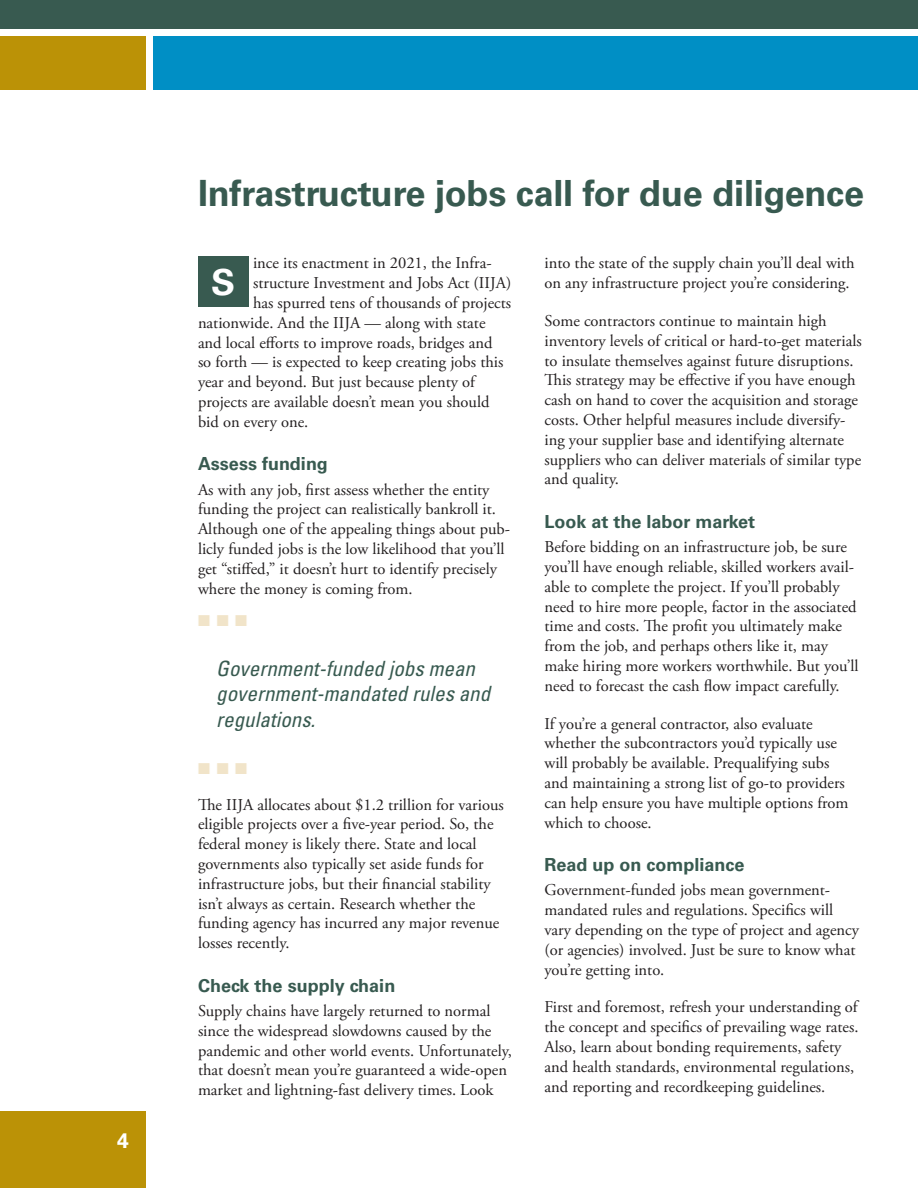
<style>
.page{position:relative;width:918px;height:1188px;background:#fff}
.page>*{position:absolute;margin:0;border:0;box-sizing:border-box;transform-origin:0 0}
.t1{font:700 36px "Univers LT Std";letter-spacing:-.005em;color:#385a50}
.t2{font:700 36px "Univers LT Std";color:#fff}
.t3{font:italic condensed 21px/25.2px "Univers LT Std";color:#385a50}
.t4{font:700 21px "Univers LT Std";color:#fff}
.t5{font:700 18px "Univers LT Std";color:#385a50}
.t6{font:16.5px/19.8px "Adobe Garamond Pro";color:#231f20}
.t7{font:15.75px "Zapf Dingbats ITC";color:#f1e4c9}
</style>
<div class="page">
<div style="left:0;top:1112px;width:146px;height:76px;background:#bb9206"></div>
<div style="left:153px;top:36px;width:765px;height:54px;background:#008fc5"></div>
<div style="left:0;top:36px;width:146px;height:54px;background:#bb9206"></div>
<div style="left:0;top:0;width:918px;height:28px;background:#385a50"></div>
<div style="left:198px;top:256px;width:51px;height:51px;background:#385a50"></div>
<p class="t4" style="left:117px;top:1128px;width:13px">4</p>
<h1 class="t1" style="left:198px;top:172px;width:668px">Infrastructure jobs call for due diligence</h1>
<p class="t6" style="left:253px;top:254px;width:240px">ince its enactment in 2021, the Infra-</p>
<p class="t6" style="left:253px;top:274px;width:260px">structure Investment and Jobs Act (IIJA)</p>
<p class="t6" style="left:253px;top:294px;width:260px">has spurred tens of thousands of projects</p>
<p class="t6" style="left:198px;top:313px;width:289px">nationwide. And the IIJA — along with state</p>
<p class="t6" style="left:198px;top:333px;width:296px">and local efforts to improve roads, bridges and</p>
<p class="t6" style="left:198px;top:353px;width:307px">so forth — is expected to keep creating jobs this</p>
<p class="t6" style="left:198px;top:373px;width:278px">year and beyond. But just because plenty of</p>
<p class="t6" style="left:198px;top:393px;width:293px">projects are available doesn’t mean you should</p>
<p class="t6" style="left:198px;top:412px;width:112px">bid on every one.</p>
<p class="t5" style="left:198px;top:453px;width:131px">Assess funding</p>
<p class="t6" style="left:198px;top:480px;width:314px">As with any job, first assess whether the entity funding the project can realistically bankroll it.<br>Although one of the appealing things about pub&shy;licly funded jobs is the low likelihood that you’ll get “stiffed,” it doesn’t hurt to identify precisely where the money is coming from.</p>
<h1 class="t2" style="left:211px;top:261px;width:26px">S</h1>
<p class="t7" style="left:198px;top:613px;width:51px">■ ■ ■</p>
<p class="t3" style="left:216px;top:656px;width:276px">Government-funded jobs mean government-mandated rules and regulations.</p>
<p class="t7" style="left:198px;top:761px;width:51px">■ ■ ■</p>
<p class="t6" style="left:198px;top:795px;width:307px">The IIJA allocates about $1.2 trillion for various eligible projects over a five-year period. So, the federal money is likely there. State and local governments also typically set aside funds for infrastructure jobs, but their financial stability isn’t always as certain. Research whether the funding agency has incurred any major revenue losses recently.</p>
<p class="t5" style="left:198px;top:975px;width:199px">Check the supply chain</p>
<p class="t6" style="left:198px;top:1002px;width:315px">Supply chains have largely returned to normal since the widespread slowdowns caused by the pandemic and other world events. Unfortunately, that doesn’t mean you’re guaranteed a wide-open market and lightning-fast delivery times. Look</p>
<p class="t6" style="left:544px;top:254px;width:312px">into the state of the supply chain you’ll deal with on any infrastructure project you’re considering.</p>
<p class="t6" style="left:544px;top:312px;width:319px">Some contractors continue to maintain high inventory levels of critical or hard-to-get materials to insulate themselves against future disruptions.<br>This strategy may be effective if you have enough cash on hand to cover the acquisition and storage costs. Other helpful measures include diversify&shy;ing your supplier base and identifying alternate suppliers who can deliver materials of similar type and quality.</p>
<p class="t5" style="left:544px;top:511px;width:212px">Look at the labor market</p>
<p class="t6" style="left:544px;top:538px;width:316px">Before bidding on an infrastructure job, be sure you’ll have enough reliable, skilled workers avail&shy;able to complete the project. If you’ll probably need to hire more people, factor in the associated time and costs. The profit you ultimately make from the job, and perhaps others like it, may make hiring more workers worthwhile. But you’ll need to forecast the cash flow impact carefully.</p>
<p class="t6" style="left:544px;top:714px;width:306px">If you’re a general contractor, also evaluate whether the subcontractors you’d typically use will probably be available. Prequalifying subs and maintaining a strong list of go-to providers can help ensure you have multiple options from which to choose.</p>
<p class="t5" style="left:544px;top:854px;width:202px">Read up on compliance</p>
<p class="t6" style="left:544px;top:881px;width:316px">Government-funded jobs mean government&shy;mandated rules and regulations. Specifics will vary depending on the type of project and agency (or agencies) involved. Just be sure to know what you’re getting into.</p>
<p class="t6" style="left:544px;top:998px;width:316px">First and foremost, refresh your understanding of the concept and specifics of prevailing wage rates.<br>Also, learn about bonding requirements, safety and health standards, environmental regulations, and reporting and recordkeeping guidelines.</p>
</div>
